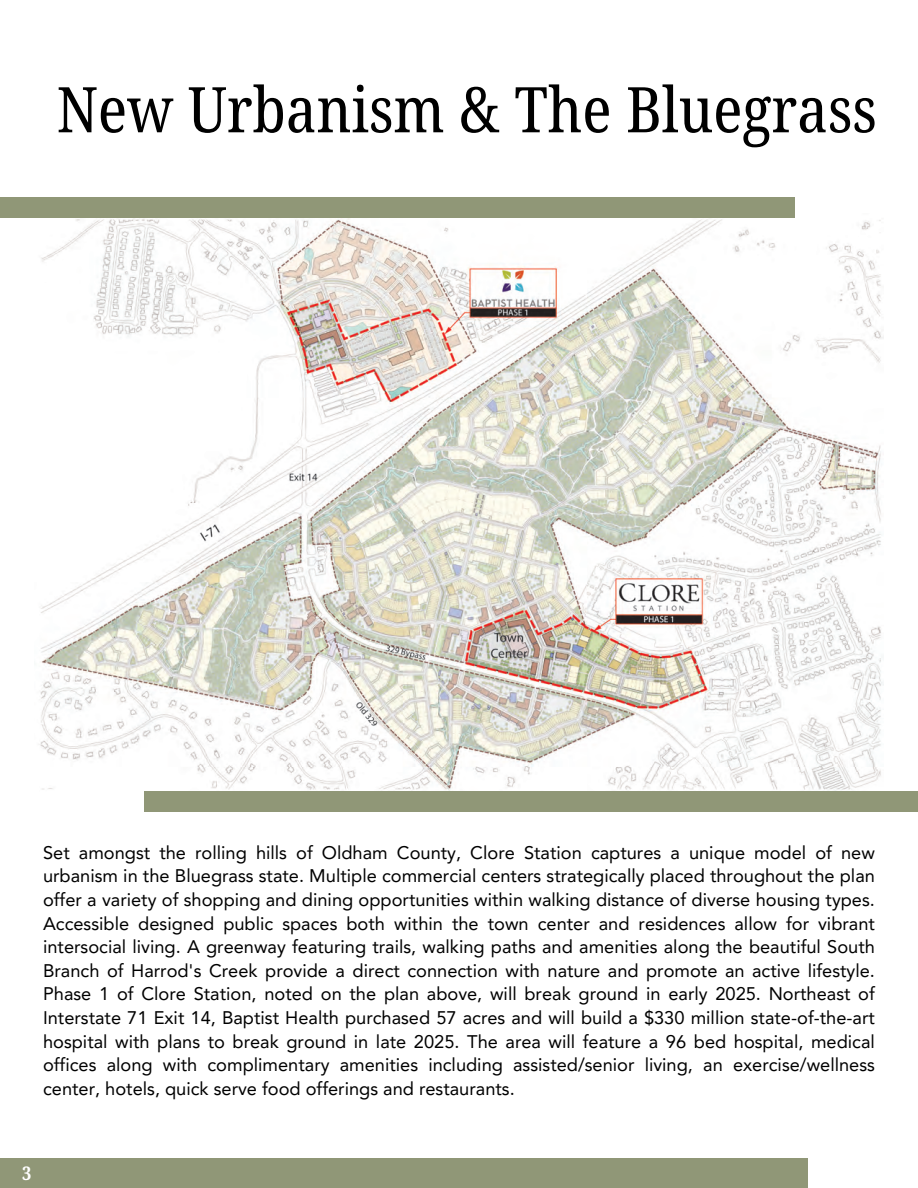
<style>
.page{position:relative;width:918px;height:1188px;background:#fff}
.page>*{position:absolute;margin:0;border:0;box-sizing:border-box;transform-origin:0 0}
.t1{font:63px "Noto Serif Ethiopic Condensed";color:#000}
.t2{font:700 18.75px "Noto Serif Ethiopic Condensed";color:#fff}
.t3{font:18.3px/23.5px "Avenir LT Pro";color:#000;text-align:justify}
</style>
<div class="page">
<img style="left:39px;top:218px;width:845px;height:573px">
<div style="left:0;top:197px;width:795px;height:21px;background:#909777"></div>
<div style="left:144px;top:791px;width:774px;height:20px;background:#909777"></div>
<div style="left:0;top:1158px;width:808px;height:30px;background:#909777"></div>
<p class="t1" style="left:57px;top:65px;width:822px">New Urbanism &amp; The Bluegrass</p>
<p class="t3" style="left:43px;top:842px;width:833px">Set amongst the rolling hills of Oldham County, Clore Station captures a unique model of new urbanism in the Bluegrass state. Multiple commercial centers strategically placed throughout the plan offer a variety of shopping and dining opportunities within walking distance of diverse housing types.<br>Accessible designed public spaces both within the town center and residences allow for vibrant intersocial living. A greenway featuring trails, walking paths and amenities along the beautiful South Branch of Harrod's Creek provide a direct connection with nature and promote an active lifestyle.<br>Phase 1 of Clore Station, noted on the plan above, will break ground in early 2025. Northeast of Interstate 71 Exit 14, Baptist Health purchased 57 acres and will build a $330 million state-of-the-art hospital with plans to break ground in late 2025. The area will feature a 96 bed hospital, medical offices along with complimentary amenities including assisted/senior living, an exercise/wellness center, hotels, quick serve food offerings and restaurants.</p>
<p class="t2" style="left:22px;top:1160px;width:11px">3</p>
</div>
